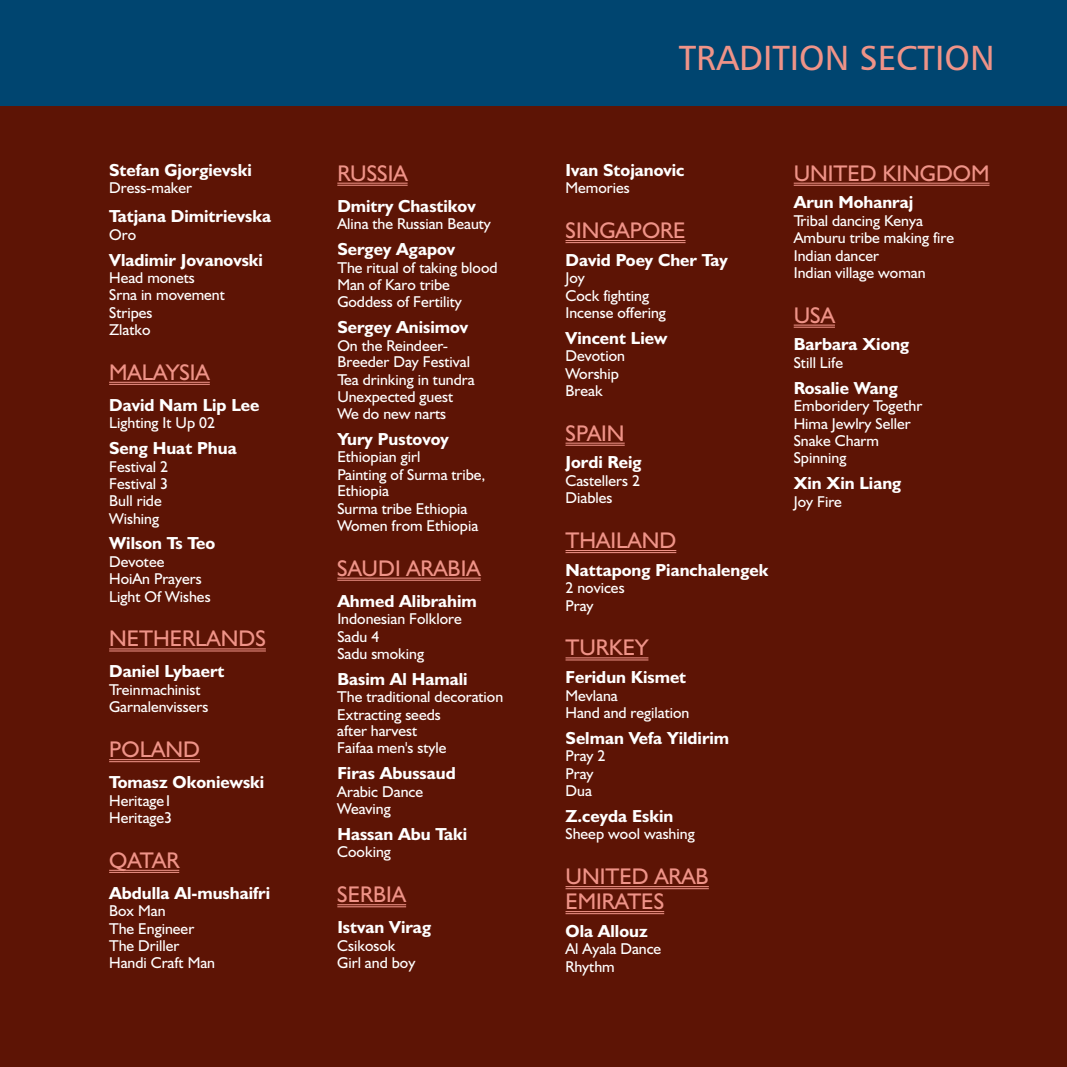
<style>
.page{position:relative;width:1067px;height:1067px;background:#5d1405}
.page>*{position:absolute;margin:0;border:0;box-sizing:border-box;transform-origin:0 0}
.t1{font:34.82px "Humanist 777 BT Roman B";color:#ef9388}
.t2{font:22.75px "Humanist 521 BT";color:#ef9388}
.t3{font:700 17.5px "Humanist 521 BT";color:#fff}
.t4{font:15.75px/17.3px "Humanist 521 BT";color:#fff}
</style>
<div class="page">
<div style="left:0;top:0;width:1067px;height:106px;background:#004570"></div>
<hr style="left:109px;top:382px;width:101px;height:1px;background:#ef9388">
<hr style="left:109px;top:384px;width:101px;height:1px;background:#ef9388">
<hr style="left:109px;top:648px;width:157px;height:1px;background:#ef9388">
<hr style="left:109px;top:650px;width:157px;height:1px;background:#ef9388">
<hr style="left:109px;top:759px;width:91px;height:1px;background:#ef9388">
<hr style="left:109px;top:761px;width:91px;height:1px;background:#ef9388">
<hr style="left:109px;top:869px;width:70px;height:1px;background:#ef9388">
<hr style="left:109px;top:871px;width:70px;height:2px;background:#ef9388">
<hr style="left:337px;top:183px;width:70px;height:1px;background:#ef9388">
<hr style="left:337px;top:185px;width:70px;height:1px;background:#ef9388">
<hr style="left:337px;top:577px;width:144px;height:1px;background:#ef9388">
<hr style="left:337px;top:579px;width:144px;height:1px;background:#ef9388">
<hr style="left:337px;top:904px;width:69px;height:1px;background:#ef9388">
<hr style="left:337px;top:906px;width:69px;height:1px;background:#ef9388">
<hr style="left:565px;top:240px;width:120px;height:1px;background:#ef9388">
<hr style="left:565px;top:242px;width:120px;height:1px;background:#ef9388">
<hr style="left:565px;top:442px;width:59px;height:1px;background:#ef9388">
<hr style="left:565px;top:445px;width:59px;height:1px;background:#ef9388">
<hr style="left:565px;top:550px;width:111px;height:1px;background:#ef9388">
<hr style="left:565px;top:552px;width:111px;height:1px;background:#ef9388">
<hr style="left:565px;top:657px;width:83px;height:1px;background:#ef9388">
<hr style="left:565px;top:659px;width:83px;height:1px;background:#ef9388">
<hr style="left:565px;top:886px;width:144px;height:1px;background:#ef9388">
<hr style="left:565px;top:888px;width:144px;height:1px;background:#ef9388">
<hr style="left:565px;top:911px;width:99px;height:1px;background:#ef9388">
<hr style="left:565px;top:913px;width:99px;height:1px;background:#ef9388">
<hr style="left:793px;top:183px;width:196px;height:1px;background:#ef9388">
<hr style="left:793px;top:185px;width:196px;height:1px;background:#ef9388">
<hr style="left:793px;top:324px;width:42px;height:2px;background:#ef9388">
<hr style="left:793px;top:327px;width:42px;height:1px;background:#ef9388">
<h1 class="t1" style="left:678px;top:44px;width:317px">TRADITION SECTION</h1>
<p class="t3" style="left:109px;top:162px;width:144px">Stefan Gjorgievski</p>
<p class="t3" style="left:565px;top:162px;width:121px">Ivan Stojanovic</p>
<p class="t3" style="left:337px;top:198px;width:140px">Dmitry Chastikov</p>
<p class="t3" style="left:793px;top:195px;width:121px">Arun Mohanraj</p>
<h2 class="t2" style="left:337px;top:163px;width:72px">RUSSIA</h2>
<h2 class="t2" style="left:793px;top:163px;width:197px">UNITED KINGDOM</h2>
<p class="t4" style="left:109px;top:180px;width:84px">Dress-maker</p>
<p class="t4" style="left:565px;top:180px;width:66px">Memories</p>
<p class="t4" style="left:337px;top:217px;width:155px">Alina the Russian Beauty</p>
<p class="t4" style="left:793px;top:213px;width:131px">Tribal dancing Kenya</p>
<p class="t3" style="left:109px;top:209px;width:163px">Tatjana Dimitrievska</p>
<h2 class="t2" style="left:565px;top:221px;width:121px">SINGAPORE</h2>
<p class="t4" style="left:109px;top:227px;width:28px">Oro</p>
<p class="t4" style="left:793px;top:230px;width:162px">Amburu tribe making fire<br>Indian dancer</p>
<p class="t4" style="left:337px;top:260px;width:162px">The ritual of taking blood</p>
<p class="t3" style="left:337px;top:242px;width:119px">Sergey Agapov</p>
<p class="t3" style="left:109px;top:252px;width:155px">Vladimir Jovanovski</p>
<p class="t3" style="left:565px;top:252px;width:164px">David Poey Cher Tay</p>
<p class="t4" style="left:109px;top:270px;width:87px">Head monets</p>
<p class="t4" style="left:793px;top:265px;width:133px">Indian village woman</p>
<p class="t4" style="left:565px;top:271px;width:21px">Joy</p>
<p class="t4" style="left:337px;top:277px;width:114px">Man of Karo tribe</p>
<p class="t4" style="left:109px;top:288px;width:117px">Srna in movement</p>
<p class="t4" style="left:565px;top:288px;width:85px">Cock fighting</p>
<p class="t4" style="left:337px;top:294px;width:126px">Goddess of Fertility</p>
<h2 class="t2" style="left:793px;top:305px;width:43px">USA</h2>
<p class="t4" style="left:109px;top:305px;width:45px">Stripes</p>
<p class="t4" style="left:565px;top:305px;width:102px">Incense offering</p>
<p class="t4" style="left:109px;top:322px;width:43px">Zlatko</p>
<p class="t4" style="left:337px;top:338px;width:112px">On the Reindeer-</p>
<p class="t4" style="left:565px;top:348px;width:61px">Devotion</p>
<p class="t3" style="left:337px;top:320px;width:132px">Sergey Anisimov</p>
<p class="t3" style="left:565px;top:330px;width:103px">Vincent Liew</p>
<p class="t3" style="left:793px;top:337px;width:117px">Barbara Xiong</p>
<p class="t3" style="left:793px;top:380px;width:106px">Rosalie Wang</p>
<p class="t4" style="left:337px;top:354px;width:134px">Breeder Day Festival</p>
<p class="t4" style="left:793px;top:355px;width:51px">Still Life</p>
<p class="t4" style="left:565px;top:366px;width:55px">Worship</p>
<h2 class="t2" style="left:109px;top:362px;width:102px">MALAYSIA</h2>
<p class="t4" style="left:337px;top:372px;width:139px">Tea drinking in tundra</p>
<p class="t4" style="left:565px;top:383px;width:39px">Break</p>
<p class="t4" style="left:337px;top:389px;width:117px">Unexpected guest</p>
<p class="t3" style="left:109px;top:397px;width:152px">David Nam Lip Lee</p>
<p class="t4" style="left:793px;top:398px;width:130px">Emboridery Togethr</p>
<p class="t4" style="left:337px;top:406px;width:110px">We do new narts</p>
<p class="t4" style="left:109px;top:415px;width:107px">Lighting It Up 02</p>
<p class="t4" style="left:793px;top:416px;width:118px">Hima Jewlry Seller<br>Snake Charm</p>
<p class="t4" style="left:337px;top:450px;width:84px">Ethiopian girl</p>
<p class="t4" style="left:793px;top:450px;width:54px">Spinning</p>
<h2 class="t2" style="left:565px;top:423px;width:61px">SPAIN</h2>
<p class="t3" style="left:337px;top:431px;width:113px">Yury Pustovoy</p>
<p class="t3" style="left:109px;top:441px;width:129px">Seng Huat Phua</p>
<p class="t3" style="left:565px;top:455px;width:78px">Jordi Reig</p>
<p class="t4" style="left:109px;top:459px;width:60px">Festival 2</p>
<p class="t4" style="left:337px;top:467px;width:150px">Painting of Surma tribe,</p>
<p class="t4" style="left:109px;top:476px;width:60px">Festival 3</p>
<p class="t4" style="left:565px;top:473px;width:76px">Castellers 2</p>
<p class="t4" style="left:337px;top:483px;width:53px">Ethiopia</p>
<p class="t3" style="left:793px;top:475px;width:109px">Xin Xin Liang</p>
<p class="t4" style="left:109px;top:493px;width:54px">Bull ride</p>
<p class="t4" style="left:565px;top:490px;width:48px">Diables</p>
<p class="t4" style="left:793px;top:494px;width:50px">Joy Fire</p>
<p class="t4" style="left:337px;top:501px;width:131px">Surma tribe Ethiopia</p>
<p class="t4" style="left:109px;top:511px;width:52px">Wishing</p>
<p class="t4" style="left:337px;top:518px;width:142px">Women from Ethiopia</p>
<p class="t4" style="left:109px;top:554px;width:94px">Devotee<br>HoiAn Prayers</p>
<h2 class="t2" style="left:565px;top:530px;width:112px">THAILAND</h2>
<p class="t3" style="left:109px;top:536px;width:108px">Wilson Ts Teo</p>
<h2 class="t2" style="left:337px;top:558px;width:145px">SAUDI ARABIA</h2>
<p class="t3" style="left:565px;top:562px;width:204px">Nattapong Pianchalengek</p>
<p class="t4" style="left:565px;top:580px;width:61px">2 novices</p>
<p class="t4" style="left:109px;top:589px;width:103px">Light Of Wishes</p>
<p class="t3" style="left:337px;top:593px;width:141px">Ahmed Alibrahim</p>
<p class="t4" style="left:565px;top:598px;width:29px">Pray</p>
<p class="t4" style="left:337px;top:611px;width:126px">Indonesian Folklore<br>Sadu 4<br>Sadu smoking</p>
<h2 class="t2" style="left:109px;top:629px;width:158px">NETHERLANDS</h2>
<h2 class="t2" style="left:565px;top:638px;width:84px">TURKEY</h2>
<p class="t3" style="left:109px;top:664px;width:117px">Daniel Lybaert</p>
<p class="t3" style="left:337px;top:671px;width:132px">Basim Al Hamali</p>
<p class="t3" style="left:565px;top:669px;width:122px">Feridun Kismet</p>
<p class="t4" style="left:109px;top:682px;width:93px">Treinmachinist</p>
<p class="t4" style="left:337px;top:689px;width:167px">The traditional decoration</p>
<p class="t4" style="left:565px;top:688px;width:54px">Mevlana</p>
<p class="t4" style="left:109px;top:699px;width:101px">Garnalenvissers</p>
<p class="t4" style="left:337px;top:706px;width:105px">Extracting seeds</p>
<p class="t4" style="left:565px;top:705px;width:125px">Hand and regilation</p>
<p class="t4" style="left:337px;top:723px;width:111px">after harvest<br>Faifaa men's style</p>
<p class="t3" style="left:565px;top:730px;width:165px">Selman Vefa Yildirim</p>
<h2 class="t2" style="left:109px;top:739px;width:92px">POLAND</h2>
<p class="t4" style="left:565px;top:748px;width:41px">Pray 2<br>Pray</p>
<p class="t3" style="left:337px;top:765px;width:120px">Firas Abussaud</p>
<p class="t3" style="left:109px;top:774px;width:157px">Tomasz Okoniewski</p>
<p class="t4" style="left:337px;top:784px;width:87px">Arabic Dance</p>
<p class="t4" style="left:565px;top:783px;width:28px">Dua</p>
<p class="t4" style="left:109px;top:793px;width:65px">Heritage1</p>
<p class="t4" style="left:337px;top:801px;width:55px">Weaving</p>
<p class="t3" style="left:565px;top:808px;width:109px">Z.ceyda Eskin</p>
<p class="t4" style="left:109px;top:810px;width:65px">Heritage3</p>
<p class="t3" style="left:337px;top:826px;width:131px">Hassan Abu Taki</p>
<p class="t4" style="left:565px;top:826px;width:131px">Sheep wool washing</p>
<p class="t4" style="left:337px;top:844px;width:55px">Cooking</p>
<h2 class="t2" style="left:109px;top:850px;width:72px">QATAR</h2>
<h2 class="t2" style="left:565px;top:866px;width:145px">UNITED ARAB</h2>
<h2 class="t2" style="left:337px;top:884px;width:70px">SERBIA</h2>
<h2 class="t2" style="left:565px;top:891px;width:100px">EMIRATES</h2>
<p class="t3" style="left:109px;top:885px;width:162px">Abdulla Al-mushaifri</p>
<p class="t4" style="left:109px;top:903px;width:87px">Box Man<br>The Engineer<br>The Driller</p>
<p class="t3" style="left:337px;top:920px;width:95px">Istvan Virag</p>
<p class="t3" style="left:565px;top:923px;width:84px">Ola Allouz</p>
<p class="t4" style="left:337px;top:938px;width:60px">Csikosok</p>
<p class="t4" style="left:565px;top:941px;width:97px">Al Ayala Dance</p>
<p class="t4" style="left:109px;top:955px;width:107px">Handi Craft Man</p>
<p class="t4" style="left:337px;top:955px;width:80px">Girl and boy</p>
<p class="t4" style="left:565px;top:959px;width:51px">Rhythm</p>
</div>
